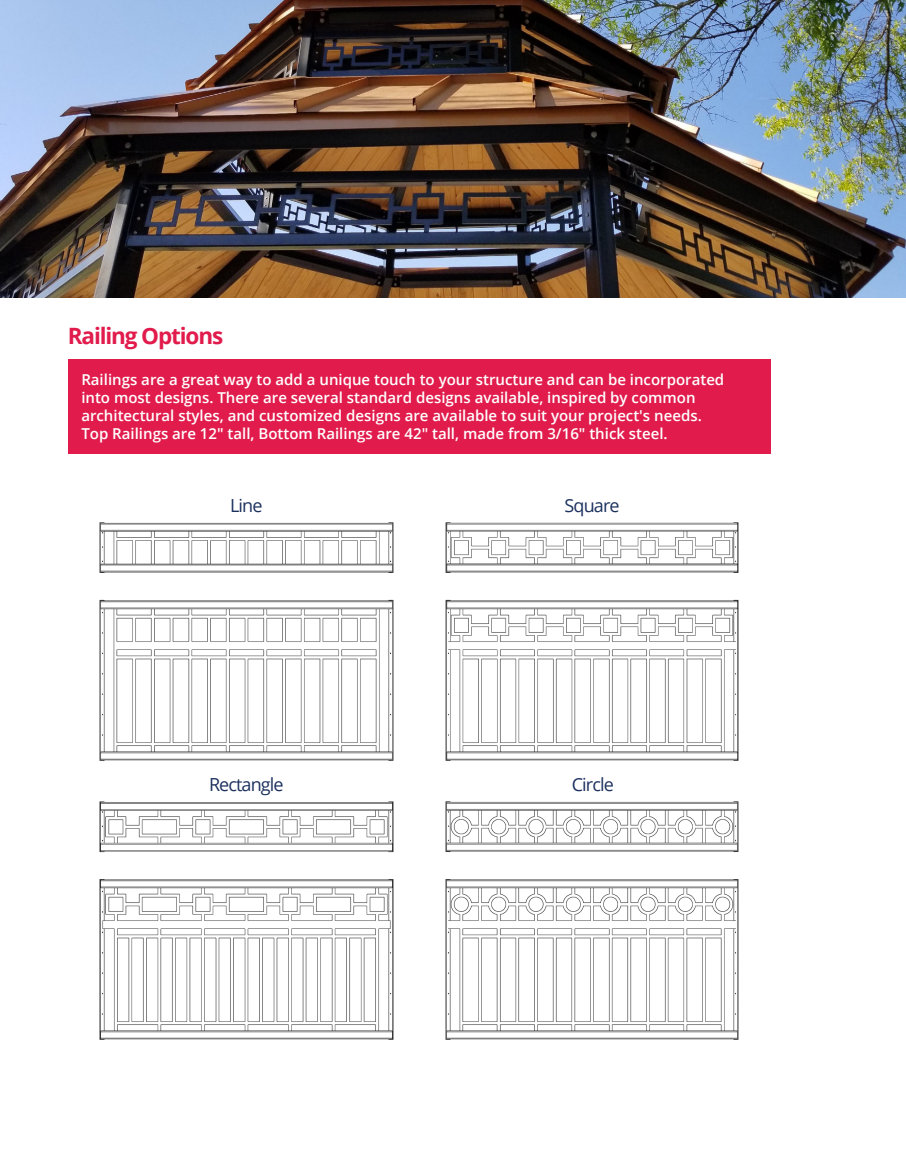
<style>
.page{position:relative;width:906px;height:1176px;background:#fff}
.page>*{position:absolute;margin:0;border:0;box-sizing:border-box;transform-origin:0 0}
.t1{font:700 22.5px "Open Sans";letter-spacing:-.05em;color:#e11c4c}
.t2{font:18px "Open Sans";letter-spacing:-.05em;color:#1d315f}
.t3{font:600 15px/18px "Open Sans";color:#fff}
</style>
<div class="page">
<img style="left:0;top:0;width:905px;height:297px">
<div style="left:68px;top:359px;width:702px;height:94px;background:#e11c4c"></div>
<img style="left:99px;top:522px;width:295px;height:239px">
<img style="left:445px;top:522px;width:294px;height:239px">
<img style="left:99px;top:801px;width:295px;height:239px">
<img style="left:445px;top:801px;width:294px;height:239px">
<h1 class="t1" style="left:68px;top:320px;width:157px">Railing Options</h1>
<p class="t3" style="left:81px;top:370px;width:644px">Railings are a great way to add a unique touch to your structure and can be incorporated into most designs. There are several standard designs available, inspired by common architectural styles, and customized designs are available to suit your project's needs.<br>Top Railings are 12" tall, Bottom Railings are 42" tall, made from 3/16" thick steel.</p>
<p class="t2" style="left:230px;top:493px;width:34px">Line</p>
<p class="t2" style="left:209px;top:772px;width:76px">Rectangle</p>
<p class="t2" style="left:564px;top:493px;width:56px">Square</p>
<p class="t2" style="left:571px;top:772px;width:43px">Circle</p>
</div>
